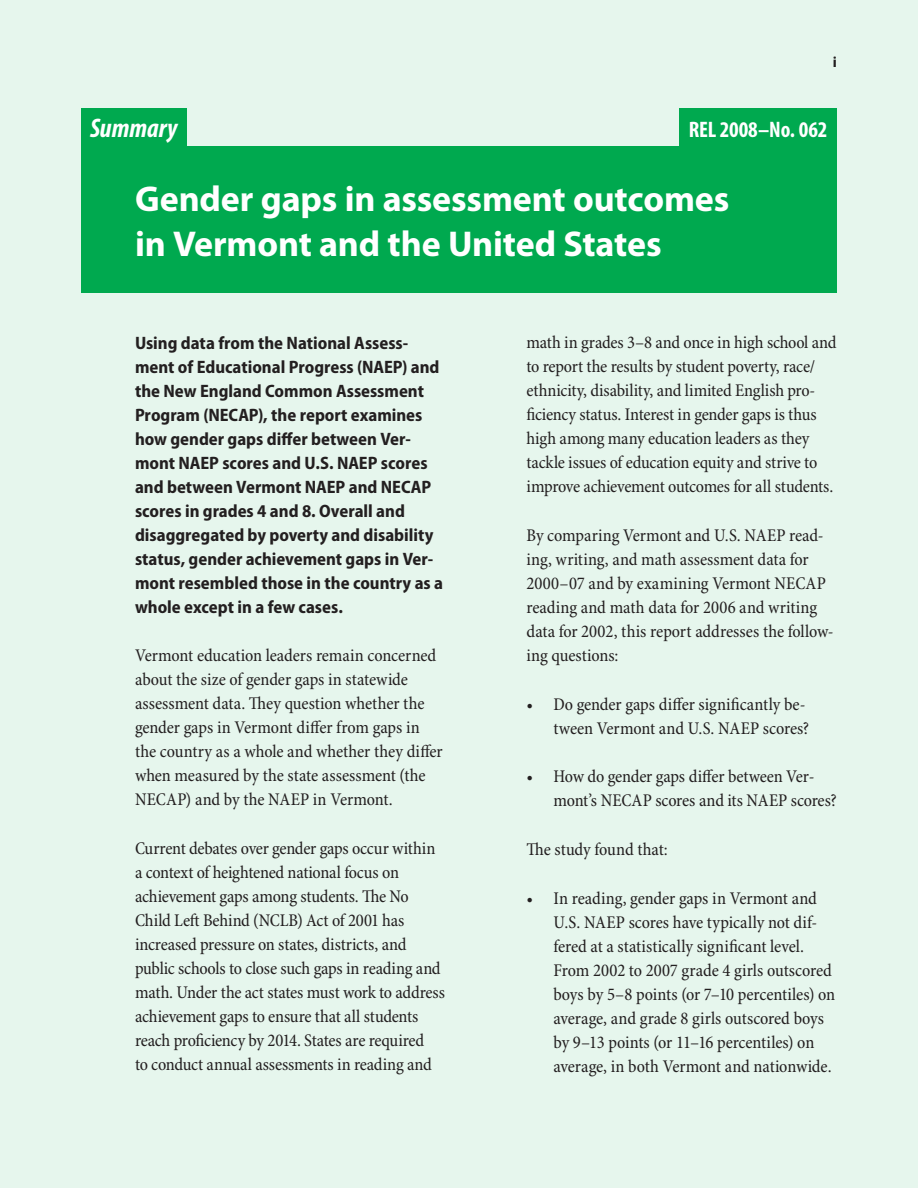
<style>
.page{position:relative;width:918px;height:1188px;background:#e6f6ed}
.page>*{position:absolute;margin:0;border:0;box-sizing:border-box;transform-origin:0 0}
.t1{font:700 36px/45px "Myriad Pro";letter-spacing:-.005em;color:#fff}
.t2{font:italic 700 condensed 27px "Myriad Pro";color:#fff}
.t3{font:700 condensed 22.5px "Myriad Pro";letter-spacing:-.01em;color:#fff}
.t4{font:condensed 18px/24px "Minion Pro";letter-spacing:-.01em;color:#231f20}
.t5{font:700 semi-condensed 18px/24px "Myriad Pro";color:#231f20}
.t6{font:700 15px "Myriad Pro";color:#231f20}
</style>
<div class="page">
<div style="left:81px;top:108px;width:105px;height:38px;background:#00a94f"></div>
<div style="left:81px;top:146px;width:756px;height:147px;background:#00a94f"></div>
<div style="left:680px;top:108px;width:157px;height:38px;background:#00a94f"></div>
<h2 class="t2" style="left:90px;top:114px;width:89px">Summary</h2>
<p class="t6" style="left:833px;top:54px;width:6px">i</p>
<p class="t3" style="left:689px;top:117px;width:140px">REL 2008–No. 062</p>
<h1 class="t1" style="left:135px;top:177px;width:596px">Gender gaps in assessment outcomes in Vermont and the United States</h1>
<p class="t5" style="left:135px;top:331px;width:310px">Using data from the National Assess&shy;ment of Educational Progress (NAEP) and the New England Common Assessment Program (NECAP), the report examines how gender gaps differ between Ver&shy;mont NAEP scores and U.S. NAEP scores and between Vermont NAEP and NECAP scores in grades 4 and 8. Overall and disaggregated by poverty and disability status, gender achievement gaps in Ver&shy;mont resembled those in the country as a whole except in a few cases.</p>
<p class="t4" style="left:135px;top:644px;width:309px">Vermont education leaders remain concerned about the size of gender gaps in statewide assessment data. They question whether the gender gaps in Vermont differ from gaps in the country as a whole and whether they differ when measured by the state assessment (the NECAP) and by the NAEP in Vermont.</p>
<p class="t4" style="left:135px;top:837px;width:312px">Current debates over gender gaps occur within a context of heightened national focus on achievement gaps among students. The No Child Left Behind (NCLB) Act of 2001 has increased pressure on states, districts, and public schools to close such gaps in reading and math. Under the act states must work to address achievement gaps to ensure that all students reach proficiency by 2014. States are required<br>to conduct annual assessments in reading and</p>
<p class="t4" style="left:526px;top:331px;width:312px">math in grades 3–8 and once in high school and to report the results by student poverty, race/ ethnicity, disability, and limited English pro&shy;ficiency status. Interest in gender gaps is thus high among many education leaders as they tackle issues of education equity and strive to improve achievement outcomes for all students.</p>
<p class="t4" style="left:526px;top:524px;width:309px">By comparing Vermont and U.S. NAEP read&shy;ing, writing, and math assessment data for 2000–07 and by examining Vermont NECAP reading and math data for 2006 and writing data for 2002, this report addresses the follow&shy;ing questions:</p>
<p class="t4" style="left:526px;top:693px;width:284px;text-align:right">• Do gender gaps differ significantly be&shy;tween Vermont and U.S. NAEP scores?</p>
<p class="t4" style="left:554px;top:765px;width:285px;text-indent:-27px">• How do gender gaps differ between Ver&shy;mont’s NECAP scores and its NAEP scores?</p>
<p class="t4" style="left:526px;top:838px;width:143px">The study found that:</p>
<p class="t4" style="left:554px;top:887px;width:283px;text-indent:-27px">• In reading, gender gaps in Vermont and U.S. NAEP scores have typically not dif&shy;fered at a statistically significant level.<br>From 2002 to 2007 grade 4 girls outscored boys by 5–8 points (or 7–10 percentiles) on average, and grade 8 girls outscored boys by 9–13 points (or 11–16 percentiles) on average, in both Vermont and nationwide.</p>
</div>
